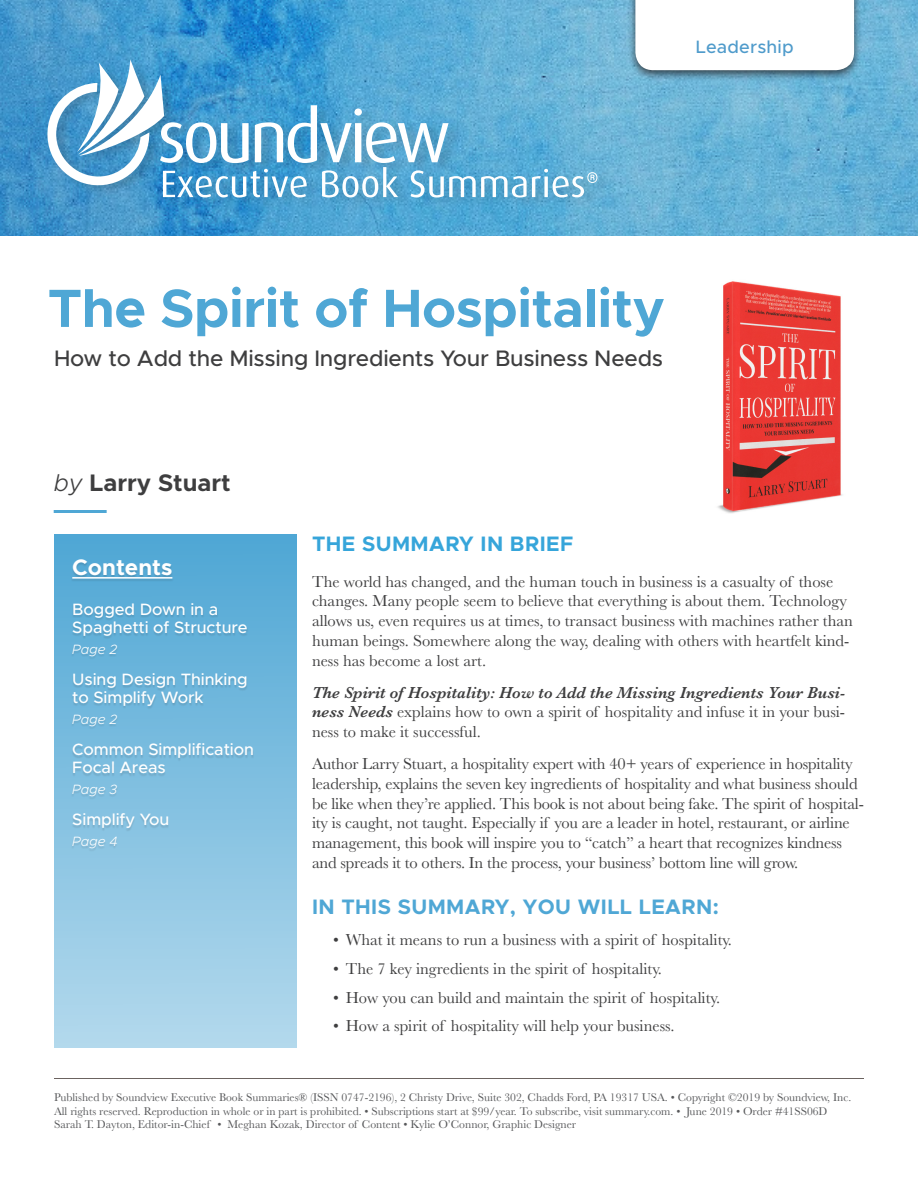
<style>
.page{position:relative;width:918px;height:1188px;background:#fff}
.page>*{position:absolute;margin:0;border:0;box-sizing:border-box;transform-origin:0 0}
.Headline-2_Lines{font:700 54px "Metropolis";letter-spacing:-.01em;color:#4fa7d5}
.Author_Name{font:700 24px "Metropolis";color:#3e3e3f}
.Subhead_Book_Title{font:500 22.5px "Metropolis";letter-spacing:-.01em;color:#3e3e3f}
.t1{font:700 22.5px "Metropolis";color:#fff}
.Section_Title{font:700 21px "Metropolis";letter-spacing:.02em;color:#4fa7d5}
.Title__Summary_In_Br{font:700 21px "Metropolis";letter-spacing:.02em;color:#36a5da}
.Competency{font:500 18px "Metropolis";letter-spacing:.01em;color:#4f9bcb}
.Body_Copy{font:16.5px/19.8px "Baskerville";color:#3e3e3f}
.Contents_Title{font:500 16.5px/18px "Metropolis";letter-spacing:-.005em;color:#fff}
.Contents_Pages{font:italic 300 13.5px "Metropolis";color:#fff}
.Copyright_info{font:11.7px/13.5px "Baskerville";color:#57585a}
.s1{font-weight:300;font-style:italic}
.s2{font-weight:600;font-style:italic}
</style>
<div class="page">
<img style="left:0;top:0;width:918px;height:236px">
<div style="left:47px;top:57px;width:566px;height:153px;background:#231f20;opacity:.2"></div>
<svg style="left:45px;top:59px;width:552px;height:139px"></svg>
<div style="left:54px;top:534px;width:243px;height:514px;background:linear-gradient(to bottom,#4ea7d4,#b3d9ed)"></div>
<div style="left:71px;top:561px;width:183px;height:291px;background:#231f20;opacity:.14"></div>
<hr style="left:72px;top:577px;width:100px;height:2px;background:#fff">
<hr style="left:54px;top:510px;width:53px;height:3px;background:#4fa7d5">
<hr style="left:54px;top:1078px;width:810px;height:1px;background:#6b6360">
<div style="left:627px;top:0;width:235px;height:82px;background:#231f20;opacity:.75"></div>
<svg style="left:635px;top:0;width:219px;height:70px"></svg>
<img style="left:717px;top:281px;width:126px;height:232px">
<p class="Competency" style="left:696px;top:36px;width:99px">Leadership</p>
<p class="Headline-2_Lines" style="left:48px;top:274px;width:619px">The Spirit of Hospitality</p>
<p class="Subhead_Book_Title" style="left:54px;top:344px;width:611px">How to Add the Missing Ingredients Your Business Needs</p>
<p class="Author_Name" style="left:54px;top:468px;width:179px"><span class="s1">by</span> Larry Stuart</p>
<p class="t1" style="left:72px;top:553px;width:102px">Contents</p>
<p class="Contents_Title" style="left:72px;top:600px;width:177px">Bogged Down in a<br>Spaghetti of Structure</p>
<p class="Contents_Pages" style="left:72px;top:641px;width:46px">Page 2</p>
<p class="Contents_Title" style="left:72px;top:670px;width:177px">Using Design Thinking to Simplify Work</p>
<p class="Contents_Pages" style="left:72px;top:711px;width:46px">Page 2</p>
<p class="Contents_Title" style="left:72px;top:741px;width:183px">Common Simplification<br>Focal Areas</p>
<p class="Contents_Pages" style="left:72px;top:781px;width:46px">Page 3</p>
<p class="Contents_Title" style="left:72px;top:811px;width:98px">Simplify You</p>
<p class="Contents_Pages" style="left:72px;top:833px;width:47px">Page 4</p>
<p class="Title__Summary_In_Br" style="left:312px;top:530px;width:263px">THE SUMMARY IN BRIEF</p>
<p class="Body_Copy" style="left:312px;top:572px;width:542px">The world has changed, and the human touch in business is a casualty of those changes. Many people seem to believe that everything is about them. Technology allows us, even requires us at times, to transact business with machines rather than human beings. Somewhere along the way, dealing with others with heartfelt kind&shy;ness has become a lost art.</p>
<p class="Body_Copy" style="left:312px;top:683px;width:535px;text-align:justify"><span class="s2">The Spirit of Hospitality: How to Add the Missing Ingredients Your Busi&shy;ness Needs</span> explains how to own a spirit of hospitality and infuse it in your busi&shy;ness to make it successful.</p>
<p class="Body_Copy" style="left:312px;top:754px;width:553px">Author Larry Stuart, a hospitality expert with 40+ years of experience in hospitality leadership, explains the seven key ingredients of hospitality and what business should be like when they’re applied. This book is not about being fake. The spirit of hospital&shy;ity is caught, not taught. Especially if you are a leader in hotel, restaurant, or airline management, this book will inspire you to “catch” a heart that recognizes kindness and spreads it to others. In the process, your business’ bottom line will grow.</p>
<p class="Section_Title" style="left:312px;top:894px;width:408px">IN THIS SUMMARY, YOU WILL LEARN:</p>
<p class="Body_Copy" style="left:333px;top:930px;width:400px">• What it means to run a business with a spirit of hospitality.</p>
<p class="Body_Copy" style="left:333px;top:959px;width:330px">• The 7 key ingredients in the spirit of hospitality.</p>
<p class="Body_Copy" style="left:333px;top:988px;width:388px">• How you can build and maintain the spirit of hospitality.</p>
<p class="Body_Copy" style="left:333px;top:1016px;width:343px">• How a spirit of hospitality will help your business.</p>
<p class="Copyright_info" style="left:54px;top:1091px;width:799px">Published by Soundview Executive Book Summaries® (ISSN 0747-2196), 2 Christy Drive, Suite 302, Chadds Ford, PA 19317 USA. • Copyright ©2019 by Soundview, Inc.<br>All rights reserved. Reproduction in whole or in part is prohibited. • Subscriptions start at $99/year. To subscribe, visit summary.com. • June 2019 • Order #41SS06D<br>Sarah T. Dayton, Editor-in-Chief • Meghan Kozak, Director of Content • Kylie O’Connor, Graphic Designer</p>
</div>
